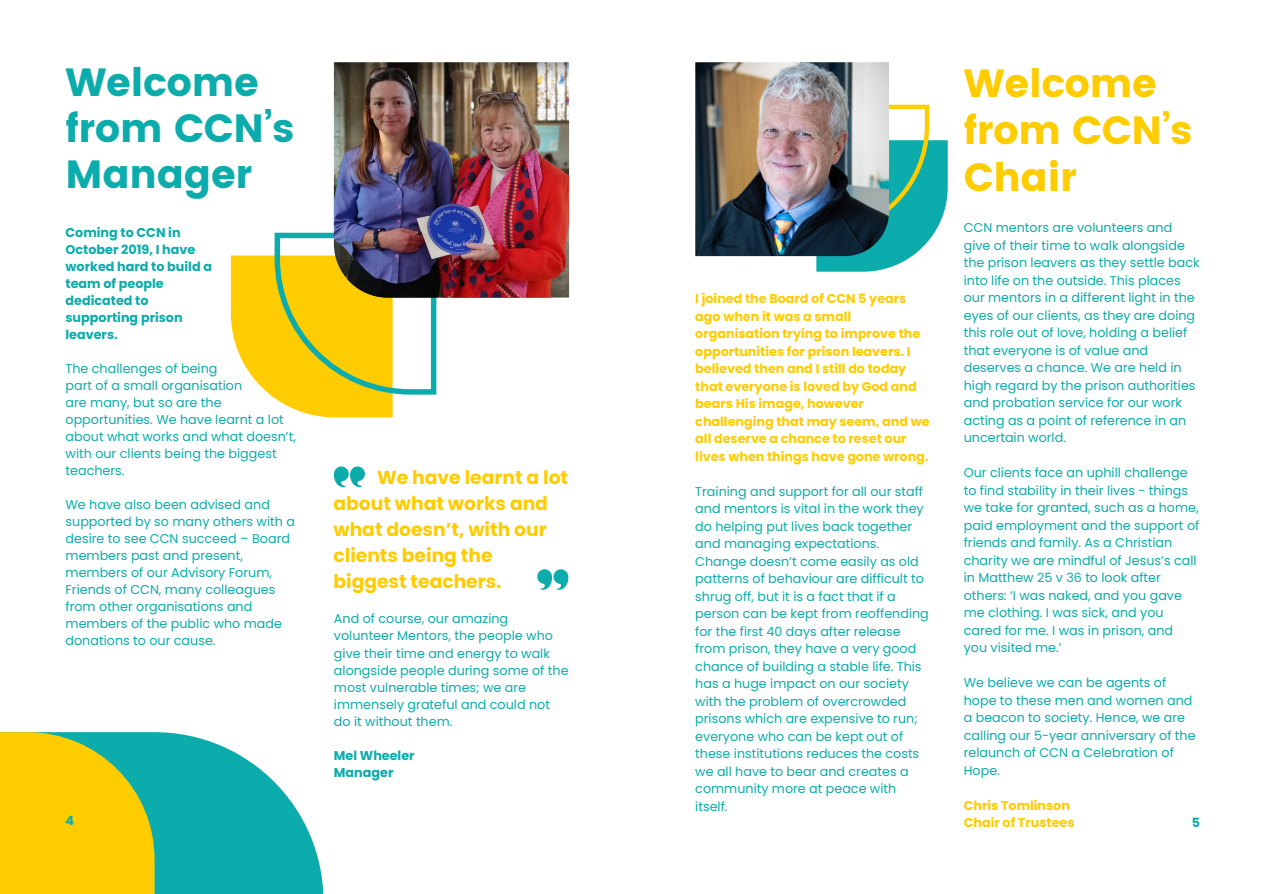
<style>
.page{position:relative;width:1263px;height:894px;background:#fff}
.page>*{position:absolute;margin:0;border:0;box-sizing:border-box;transform-origin:0 0}
.t1{font:39.3px/46px "Poppins";letter-spacing:-.005em;color:#0bacab}
.t2{font:39.15px/47px "Poppins";letter-spacing:-.005em;color:#fc0}
.t3{font:700 18.75px/26.1px "Poppins";color:#fc0}
.t4{font:12.75px/17.5px "Poppins";color:#0bacab}
.t5{font:700 12.75px/17.5px "Poppins";color:#fc0}
.t6{font:700 12.75px "Poppins";color:#0bacab}
</style>
<div class="page">
<svg style="left:155px;top:732px;width:168px;height:161px;fill:#0bacab"></svg>
<svg style="left:0;top:732px;width:155px;height:161px;background:#dcc718"></svg>
<svg style="left:334px;top:466px;width:31px;height:21px"></svg>
<svg style="left:537px;top:569px;width:32px;height:20px"></svg>
<svg style="left:231px;top:233px;width:205px;height:184px"></svg>
<img style="left:334px;top:62px;width:235px;height:235px">
<svg style="left:798px;top:105px;width:150px;height:166px"></svg>
<img style="left:695px;top:62px;width:194px;height:194px">
<p class="t1" style="left:66px;top:59px;width:230px">Welcome from CCN’s<br>Manager</p>
<p class="t6" style="left:66px;top:224px;width:117px">Coming to CCN in</p>
<p class="t6" style="left:66px;top:241px;width:131px">October 2019, I have</p>
<p class="t6" style="left:66px;top:258px;width:148px">worked hard to build a</p>
<p class="t6" style="left:66px;top:275px;width:100px">team of people</p>
<p class="t6" style="left:66px;top:292px;width:84px">dedicated to</p>
<p class="t6" style="left:66px;top:309px;width:119px">supporting prison</p>
<p class="t6" style="left:66px;top:326px;width:54px">leavers.</p>
<p class="t4" style="left:66px;top:360px;width:153px">The challenges of being</p>
<p class="t4" style="left:66px;top:377px;width:178px">part of a small organisation</p>
<p class="t4" style="left:66px;top:394px;width:232px;line-height:17px">are many, but so are the opportunities. We have learnt a lot about what works and what doesn’t, with our clients being the biggest teachers.</p>
<p class="t4" style="left:66px;top:496px;width:231px;line-height:17px">We have also been advised and supported by so many others with a desire to see CCN succeed – Board members past and present, members of our Advisory Forum,<br>Friends of CCN, many colleagues from other organisations and members of the public who made donations to our cause.</p>
<p class="t6" style="left:66px;top:811px;width:10px">4</p>
<p class="t3" style="left:333px;top:464px;width:236px;text-indent:44px">We have learnt a lot about what works and what doesn’t, with our clients being the biggest teachers.</p>
<p class="t4" style="left:334px;top:610px;width:236px;line-height:17px">And of course, our amazing volunteer Mentors, the people who give their time and energy to walk alongside people during some of the most vulnerable times; we are immensely grateful and could not do it without them.</p>
<p class="t6" style="left:334px;top:746px;width:82px">Mel Wheeler</p>
<p class="t6" style="left:334px;top:763px;width:61px">Manager</p>
<p class="t5" style="left:695px;top:290px;width:236px">I joined the Board of CCN 5 years ago when it was a small organisation trying to improve the opportunities for prison leavers. I believed then and I still do today that everyone is loved by God and bears His image, however challenging that may seem, and we all deserve a chance to reset our lives when things have gone wrong.</p>
<p class="t4" style="left:695px;top:482px;width:235px">Training and support for all our staff and mentors is vital in the work they do helping put lives back together and managing expectations.<br>Change doesn’t come easily as old patterns of behaviour are difficult to shrug off, but it is a fact that if a person can be kept from reoffending for the first 40 days after release from prison, they have a very good chance of building a stable life. This has a huge impact on our society with the problem of overcrowded prisons which are expensive to run; everyone who can be kept out of these institutions reduces the costs we all have to bear and creates a community more at peace with itself.</p>
<p class="t2" style="left:964px;top:60px;width:230px">Welcome from CCN’s<br>Chair</p>
<p class="t4" style="left:964px;top:219px;width:237px">CCN mentors are volunteers and give of their time to walk alongside the prison leavers as they settle back into life on the outside. This places our mentors in a different light in the eyes of our clients, as they are doing this role out of love, holding a belief that everyone is of value and deserves a chance. We are held in high regard by the prison authorities and probation service for our work acting as a point of reference in an uncertain world.</p>
<p class="t4" style="left:964px;top:464px;width:237px">Our clients face an uphill challenge to find stability in their lives - things we take for granted, such as a home, paid employment and the support of friends and family. As a Christian charity we are mindful of Jesus’s call in Matthew 25 v 36 to look after others: ‘I was naked, and you gave me clothing. I was sick, and you cared for me. I was in prison, and you visited me.’</p>
<p class="t4" style="left:964px;top:674px;width:233px">We believe we can be agents of hope to these men and women and a beacon to society. Hence, we are calling our 5-year anniversary of the relaunch of CCN a Celebration of<br>Hope.</p>
<p class="t5" style="left:964px;top:796px;width:108px">Chris Tomlinson</p>
<p class="t5" style="left:964px;top:814px;width:112px">Chair of Trustees</p>
<p class="t6" style="left:1192px;top:813px;width:10px">5</p>
</div>
